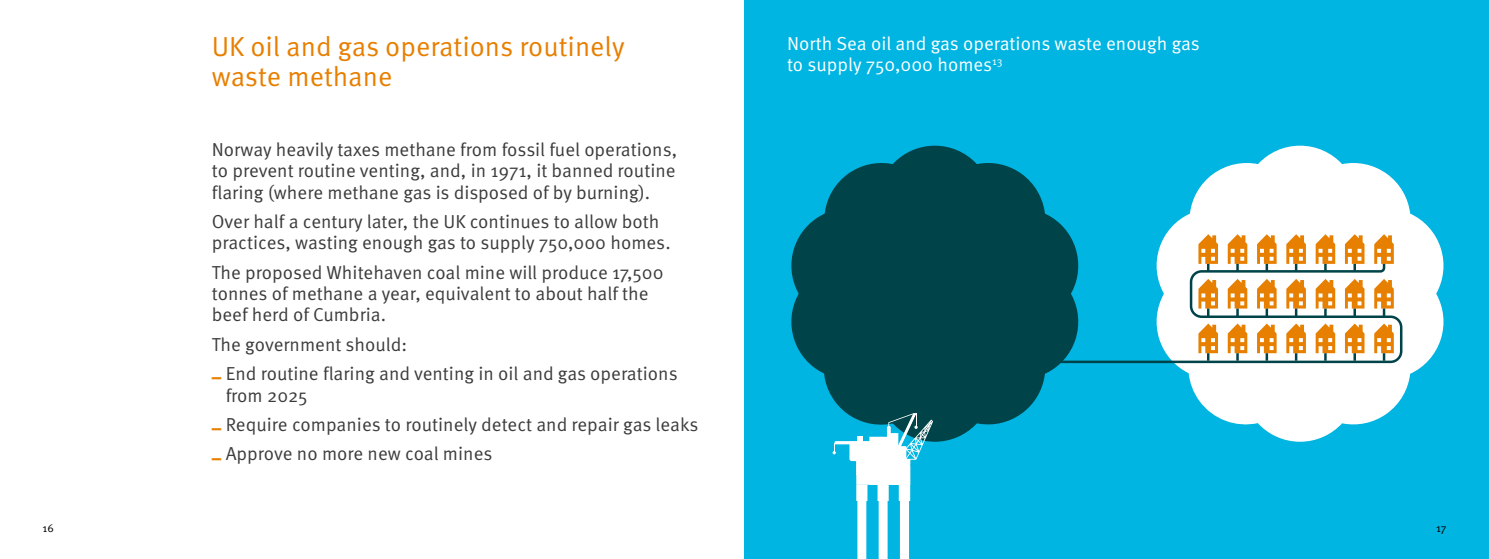
<style>
.page{position:relative;width:1489px;height:559px;background:#fff}
.page>*{position:absolute;margin:0;border:0;box-sizing:border-box;transform-origin:0 0}
.t1{font:27.5px/30px "Meta Pro Norm";color:#e77f00}
.t2{font:18.75px/21.2px "Meta Pro Norm";color:#3c3c3b}
.t3{font:18.75px/21.2px "Meta Pro Norm";color:#fff}
.t4{font:11.25px "Meta Pro Norm";color:#000}
</style>
<div class="page">
<div style="left:744px;top:0;width:744px;height:558px;background:#00b5e2"></div>
<svg style="left:1156px;top:145px;width:288px;height:296px;fill:#fff"></svg>
<div style="left:877px;top:145px;width:115px;height:115px;background:#004348;border-radius:50%"></div>
<svg style="left:791px;top:155px;width:287px;height:403px"></svg>
<svg style="left:1374px;top:234px;width:19px;height:27px"></svg>
<svg style="left:1198px;top:234px;width:19px;height:27px"></svg>
<svg style="left:1227px;top:234px;width:20px;height:27px"></svg>
<svg style="left:1256px;top:234px;width:20px;height:27px"></svg>
<svg style="left:1286px;top:234px;width:19px;height:27px"></svg>
<svg style="left:1315px;top:234px;width:19px;height:27px"></svg>
<svg style="left:1344px;top:234px;width:20px;height:27px"></svg>
<svg style="left:1046px;top:261px;width:357px;height:103px"></svg>
<svg style="left:1198px;top:278px;width:19px;height:38px"></svg>
<svg style="left:1227px;top:278px;width:20px;height:38px"></svg>
<svg style="left:1256px;top:278px;width:20px;height:38px"></svg>
<svg style="left:1286px;top:278px;width:19px;height:38px"></svg>
<svg style="left:1315px;top:278px;width:19px;height:38px"></svg>
<svg style="left:1344px;top:278px;width:20px;height:38px"></svg>
<svg style="left:1374px;top:278px;width:19px;height:38px"></svg>
<svg style="left:1198px;top:323px;width:19px;height:37px"></svg>
<svg style="left:1227px;top:323px;width:20px;height:37px"></svg>
<svg style="left:1256px;top:323px;width:20px;height:37px"></svg>
<svg style="left:1286px;top:323px;width:19px;height:37px"></svg>
<svg style="left:1315px;top:323px;width:19px;height:37px"></svg>
<svg style="left:1344px;top:323px;width:20px;height:37px"></svg>
<svg style="left:1374px;top:323px;width:19px;height:37px"></svg>
<p class="t4" style="left:43px;top:519px;width:13px">16</p>
<h1 class="t1" style="left:212px;top:30px;width:414px">UK oil and gas operations routinely waste methane</h1>
<p class="t2" style="left:212px;top:138px;width:467px;text-align:justify">Norway heavily taxes methane from fossil fuel operations, to prevent routine venting, and, in 1971, it banned routine flaring (where methane gas is disposed of by burning).</p>
<p class="t2" style="left:212px;top:209px;width:460px">Over half a century later, the UK continues to allow both practices, wasting enough gas to supply 750,000 homes.</p>
<p class="t2" style="left:212px;top:260px;width:453px">The proposed Whitehaven coal mine will produce 17,500 tonnes of methane a year, equivalent to about half the beef herd of Cumbria.</p>
<p class="t2" style="left:212px;top:328px;width:467px;line-height:29.4px">The government should:<br><sup>_</sup> End routine flaring and venting in oil and gas operations</p>
<p class="t2" style="left:212px;top:378px;width:488px;line-height:29.4px;text-indent:14px">from 2025<br><sup>_</sup> Require companies to routinely detect and repair gas leaks <sup>_</sup> Approve no more new coal mines</p>
<p class="t3" style="left:787px;top:31px;width:414px">North Sea oil and gas operations waste enough gas to supply 750,000 homes<sup>13</sup></p>
<p class="t4" style="left:1435px;top:519px;width:12px">17</p>
</div>
